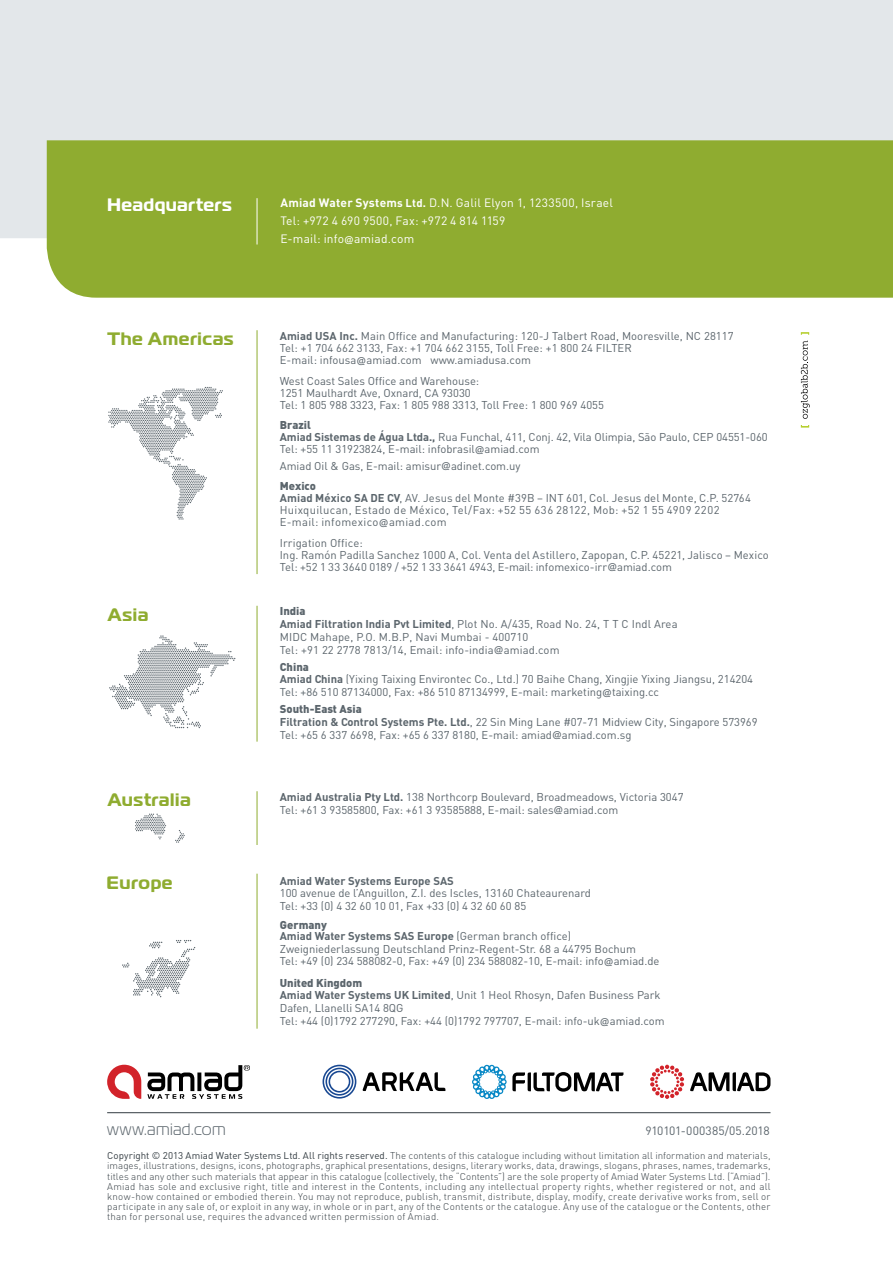
<style>
.page{position:relative;width:893px;height:1263px;background:#fff}
.page>*{position:absolute;margin:0;border:0;box-sizing:border-box;transform-origin:0 0}
.t1{font:700 18px "Magistral";letter-spacing:.03em;color:#8fac30}
.t2{font:700 18px "Magistral";letter-spacing:.02em;color:#fff}
.t3{font:300 16.5px "Magistral";letter-spacing:.025em;color:#5b656c}
.t4{font:12px/18px "DIN";letter-spacing:.015em;color:#fff}
.t5{font:12px "DIN";letter-spacing:-.005em;color:#5b656c}
.t6{font:11.25px/12.8px "DIN";color:#5b656c}
.t7{font:11.25px/12px "DIN";letter-spacing:.025em;color:#5b656c}
.t8{font:700 11.25px/11.2px "DIN";color:#5b656c}
.t9{font:300 9.75px/10.2px "DIN";letter-spacing:.025em;color:#333c42;text-align:justify}
.s1{font-weight:700}
.s2{font-weight:700;font-size:11.25px}
.s3{font-family:"New June";font-weight:500;font-size:10.5px}
.s4{font-weight:900}
.s5{font-weight:400}
</style>
<div class="page">
<div style="left:0;top:0;width:893px;height:239px;background:#e3e7ea"></div>
<div style="left:47px;top:140px;width:846px;height:158px;background:#8fac30"></div>
<hr style="left:257px;top:874px;width:1px;height:155px;background:#8fac30">
<svg style="left:122px;top:940px;width:73px;height:57px"></svg>
<svg style="left:108px;top:387px;width:115px;height:133px"></svg>
<hr style="left:257px;top:330px;width:1px;height:244px;background:#8fac30">
<hr style="left:257px;top:606px;width:1px;height:136px;background:#8fac30">
<svg style="left:109px;top:635px;width:126px;height:93px"></svg>
<hr style="left:257px;top:791px;width:1px;height:54px;background:#8fac30">
<svg style="left:135px;top:814px;width:31px;height:25px"></svg>
<svg style="left:175px;top:830px;width:10px;height:13px"></svg>
<hr style="left:257px;top:198px;width:1px;height:46px;background:#fff">
<svg style="left:107px;top:1065px;width:34px;height:34px"></svg>
<svg style="left:147px;top:1065px;width:103px;height:34px"></svg>
<svg style="left:650px;top:1065px;width:34px;height:34px"></svg>
<svg style="left:690px;top:1072px;width:80px;height:19px"></svg>
<svg style="left:363px;top:1072px;width:82px;height:19px"></svg>
<svg style="left:323px;top:1065px;width:33px;height:33px"></svg>
<svg style="left:472px;top:1065px;width:151px;height:34px"></svg>
<hr style="left:107px;top:1112px;width:663px;height:1px;background:#333c42">
<svg style="left:801px;top:332px;width:8px;height:3px"></svg>
<svg style="left:801px;top:425px;width:8px;height:3px"></svg>
<svg style="left:801px;top:341px;width:9px;height:78px"></svg>
<h1 class="t2" style="left:107px;top:192px;width:126px">Headquarters</h1>
<p class="t4" style="left:280px;top:193px;width:334px"><span class="s1">Amiad Water System</span><span class="s2">s Ltd.</span> D.N. Galil Elyon 1, 1233500, Israel<br>Tel: +972 4 690 9500, Fax: +972 4 814 1159<br>E-mail: info<sub>@</sub>amiad.com</p>
<h1 class="t1" style="left:107px;top:327px;width:128px">The Americas</h1>
<p class="t6" style="left:280px;top:330px;width:455px;line-height:12px"><span class="s1">Amiad USA Inc.</span> Main Office and Manufacturing: 120-J Talbert Road, Mooresville, NC 28117<br>Tel: +1 704 662 3133, Fax: +1 704 662 3155, Toll Free: +1 800 24 FILTER<br>E-mail: infousa<span class="s3">@</span>amiad.com www.amiadusa.com</p>
<p class="t6" style="left:280px;top:375px;width:326px;line-height:12px">West Coast Sales Office and Warehouse:<br>1251 Maulhardt Ave, Oxnard, CA 93030<br>Tel: 1 805 988 3323, Fax: 1 805 988 3313, Toll Free: 1 800 969 4055</p>
<p class="t6" style="left:280px;top:419px;width:489px;line-height:12px"><span class="s4">Brazil<br></span><span class="s1">Amiad Sistemas de Água Ltda.,</span> Rua Funchal, 411, Conj. 42, Vila Olimpia, São Paulo, CEP 04551-060<br>Tel: +55 11 31923824, E-mail: infobrasil<span class="s3">@</span>amiad.com</p>
<p class="t6" style="left:280px;top:455px;width:242px;line-height:20.5px">Amiad Oil &amp; Gas, E-mail: amisur<span class="s3">@</span>adinet.com.uy<br><span class="s4">Mexico</span></p>
<p class="t7" style="left:280px;top:492px;width:473px"><span class="s1">Amiad México SA DE CV</span>, AV. Jesus del Monte #39B – INT 601, Col. Jesus del Monte, C.P. 52764<br>Huixquilucan, Estado de México, Tel/Fax: +52 55 636 28122, Mob: +52 1 55 4909 2202<br>E-mail: infomexico<span class="s3">@</span>amiad.com</p>
<p class="t6" style="left:280px;top:536px;width:491px;line-height:12px">Irrigation Office:<br>Ing. Ramón Padilla Sanchez 1000 A, Col. Venta del Astillero, Zapopan, C.P. 45221, Jalisco – Mexico<br>Tel: +52 1 33 3640 0189 / +52 1 33 3641 4943, E-mail: infomexico-irr<span class="s3">@</span>amiad.com</p>
<p class="t6" style="left:280px;top:605px;width:399px"><span class="s4">India<br></span><span class="s1">Amiad Filtration India Pvt Limited</span>, Plot No. A/435, Road No. 24, T T C Indl Area MIDC Mahape, P.O. M.B.P, Navi Mumbai - 400710<br>Tel: +91 22 2778 7813/14, Email: info-india<span class="s3">@</span>amiad.com</p>
<p class="t6" style="left:280px;top:660px;width:475px"><span class="s4">China<br></span><span class="s1">Amiad China</span> (Yixing Taixing Environtec Co., Ltd.) 70 Baihe Chang, Xingjie Yixing Jiangsu, 214204<br>Tel: +86 510 87134000, Fax: +86 510 87134999, E-mail: marketing<span class="s3">@</span>taixing.cc</p>
<p class="t6" style="left:280px;top:702px;width:479px"><span class="s4">South-East Asia<br></span><span class="s1">Filtration &amp; Control Systems Pte. Ltd.</span>, 22 Sin Ming Lane #07-71 Midview City, Singapore 573969<br>Tel: +65 6 337 6698, Fax: +65 6 337 8180, E-mail: amiad<span class="s3">@</span>amiad.com.sg</p>
<h1 class="t1" style="left:108px;top:603px;width:42px">Asia</h1>
<h1 class="t1" style="left:108px;top:787px;width:84px">Australia</h1>
<h1 class="t1" style="left:107px;top:871px;width:68px">Europe</h1>
<p class="t6" style="left:280px;top:790px;width:405px"><span class="s1">Amiad Australia Pty Ltd.</span> 138 Northcorp Boulevard, Broadmeadows, Victoria 3047<br>Tel: +61 3 93585800, Fax: +61 3 93585888, E-mail: sales<span class="s3">@</span>amiad.com</p>
<p class="t8" style="left:280px;top:874px;width:176px">Amiad Water Systems Europe SAS</p>
<p class="t6" style="left:280px;top:887px;width:313px">100 avenue de l’Anguillon, Z.I. des Iscles, 13160 Chateaurenard<br>Tel: +33 (0) 4 32 60 10 01, Fax +33 (0) 4 32 60 60 85</p>
<p class="t8" style="left:280px;top:918px;width:293px"><span class="s4">Germany<br></span>Amiad Water Systems SAS Europe <span class="s5">(German branch office)</span></p>
<p class="t6" style="left:280px;top:942px;width:381px">Zweigniederlassung Deutschland Prinz-Regent-Str. 68 a 44795 Bochum<br>Tel: +49 (0) 234 588082-0, Fax: +49 (0) 234 588082-10, E-mail: info<span class="s3">@</span>amiad.de</p>
<p class="t6" style="left:280px;top:976px;width:386px"><span class="s4">United Kingdom<br></span><span class="s1">Amiad Water Systems UK Limited</span>, Unit 1 Heol Rhosyn, Dafen Business Park Dafen, Llanelli SA14 8QG<br>Tel: +44 (0)1792 277290, Fax: +44 (0)1792 797707, E-mail: info-uk<span class="s3">@</span>amiad.com</p>
<h2 class="t3" style="left:107px;top:1119px;width:120px">www.amiad.com</h2>
<p class="t5" style="left:645px;top:1123px;width:126px">910101-000385/05.2018</p>
<p class="t9" style="left:107px;top:1150px;width:665px"><span class="s5">Copyright © 2013 Amiad Water Systems Ltd. All rights reserved.</span> The contents of this catalogue including without limitation all information and materials, images, illustrations, designs, icons, photographs, graphical presentations, designs, literary works, data, drawings, slogans, phrases, names, trademarks, titles and any other such materials that appear in this catalogue (collectively, the “Contents”) are the sole property of Amiad Water Systems Ltd. (“Amiad”).<br>Amiad has sole and exclusive right, title and interest in the Contents, including any intellectual property rights, whether registered or not, and all know-how contained or embodied therein. You may not reproduce, publish, transmit, distribute, display, modify, create derivative works from, sell or participate in any sale of, or exploit in any way, in whole or in part, any of the Contents or the catalogue. Any use of the catalogue or the Contents, other than for personal use, requires the advanced written permission of Amiad.</p>
</div>
